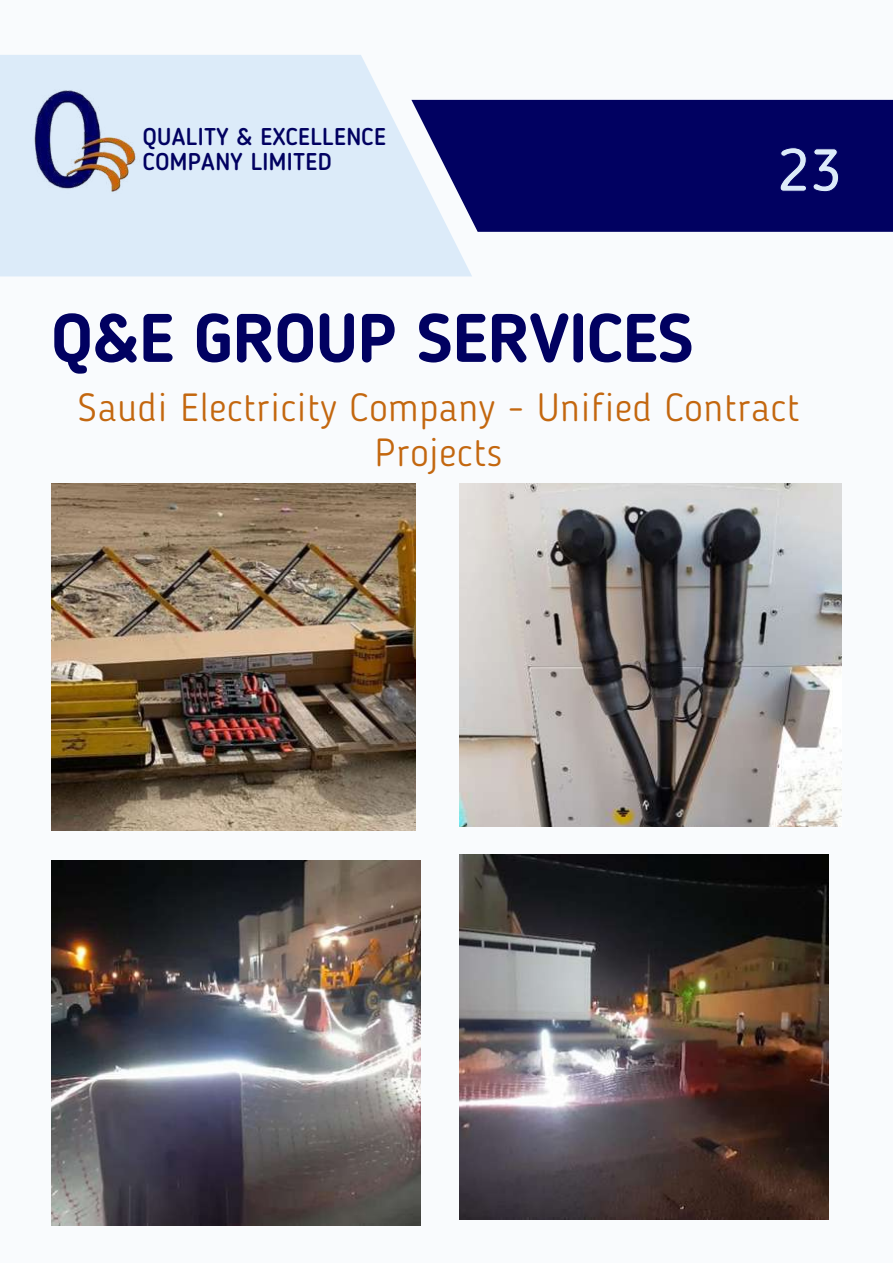
<style>
.page{position:relative;width:893px;height:1264px;background:#fff}
.page>*{position:absolute;margin:0;border:0;box-sizing:border-box;transform-origin:0 0}
.t1{font:700 67.95px "Blogger Sans";color:#010161}
.t2{font:500 60.15px "Blogger Sans";color:#dcebf9}
.t3{font:300 39px/45px "Blogger Sans";letter-spacing:.02em;color:#c3670f;text-align:center}
.t4{font:500 24px/24.8px "Blogger Sans";letter-spacing:.015em;color:#010161}
</style>
<div class="page">
<div style="left:0;top:0;width:892px;height:1262px;background:#f9fbfd"></div>
<div style="left:472px;top:100px;width:420px;height:132px;background:#010161"></div>
<svg style="left:0;top:55px;width:472px;height:221px;background:#d6e3f3"></svg>
<img style="left:11px;top:90px;width:132px;height:103px">
<img style="left:51px;top:860px;width:369px;height:365px">
<img style="left:459px;top:484px;width:382px;height:343px">
<img style="left:459px;top:854px;width:368px;height:365px">
<img style="left:51px;top:484px;width:364px;height:346px">
<div style="left:779px;top:147px;width:60px;height:45px;background:#010161"></div>
<p class="t4" style="left:143px;top:126px;width:244px">QUALITY &amp; EXCELLENCE<br>COMPANY LIMITED</p>
<h1 class="t1" style="left:51px;top:310px;width:643px">Q&amp;E GROUP SERVICES</h1>
<h2 class="t2" style="left:777px;top:145px;width:65px">23</h2>
<p class="t3" style="left:78px;top:388px;width:723px">Saudi Electricity Company - Unified Contract<br>Projects</p>
</div>
